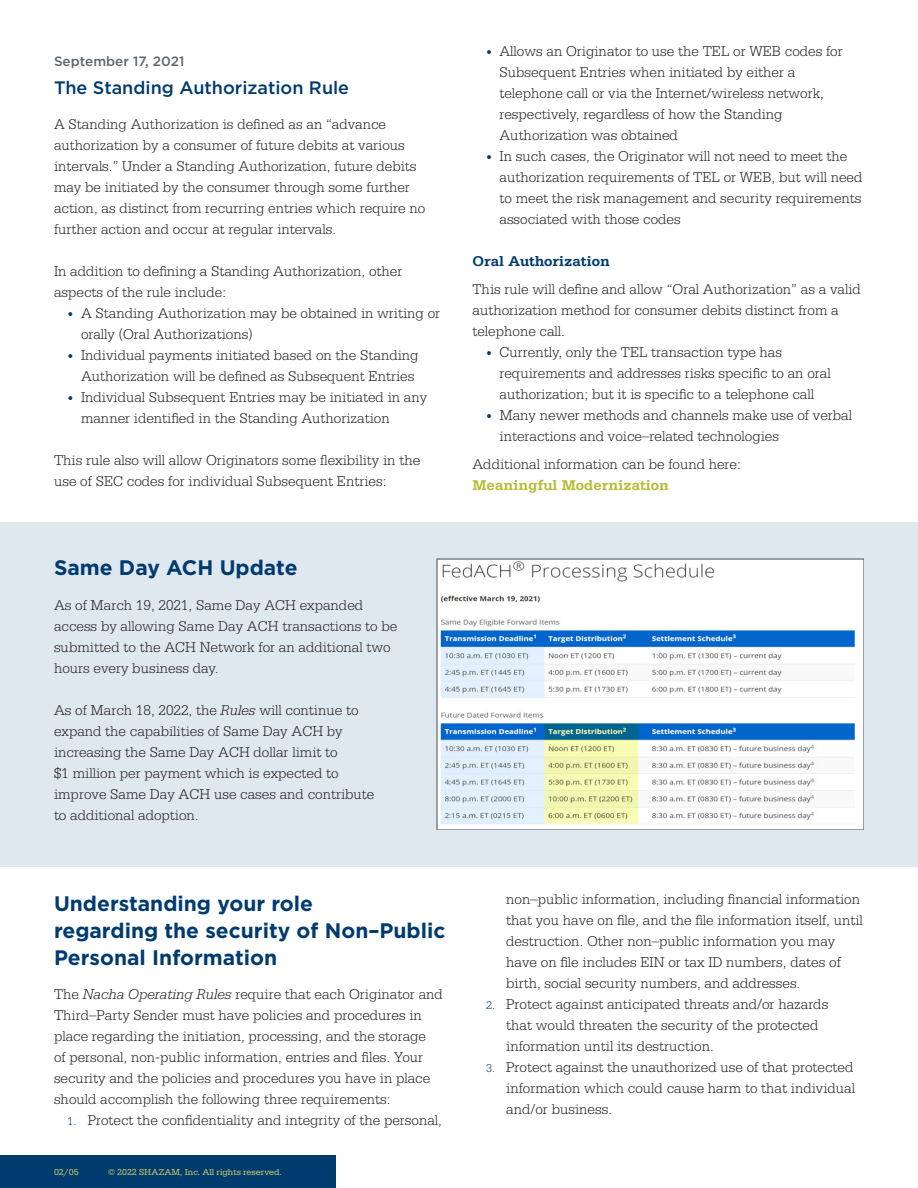
<style>
.page{position:relative;width:918px;height:1188px;background:#fff}
.page>*{position:absolute;margin:0;border:0;box-sizing:border-box;transform-origin:0 0}
.t1{font:700 21px/27px "Gotham";color:#003b70}
.t2{font:500 18px "Gotham";color:#003b70}
.t3{font:300 15px/21px "Serifa Std";color:#231f20}
.t4{font:700 15px "Serifa Std";color:#003b70}
.t5{font:500 13.5px "Gotham";color:#5d6771}
.t6{font:9px "Serifa";color:#c6ca66}
.s1{font-size:12px;color:#003b70}
.s2{font-style:italic}
.s3{font-weight:700;color:#b4bd34}
</style>
<div class="page">
<div style="left:0;top:522px;width:918px;height:345px;background:#dfe7ef"></div>
<img style="left:436px;top:559px;width:428px;height:271px">
<div style="left:0;top:1156px;width:336px;height:32px;background:#003b70"></div>
<p class="t5" style="left:54px;top:52px;width:132px">September 17, 2021</p>
<p class="t2" style="left:54px;top:76px;width:297px">The Standing Authorization Rule</p>
<p class="t3" style="left:54px;top:113px;width:373px">A Standing Authorization is defined as an “advance authorization by a consumer of future debits at various intervals.” Under a Standing Authorization, future debits may be initiated by the consumer through some further action, as distinct from recurring entries which require no further action and occur at regular intervals.</p>
<p class="t3" style="left:54px;top:260px;width:350px">In addition to defining a Standing Authorization, other aspects of the rule include:</p>
<p class="t3" style="left:81px;top:302px;width:361px;text-indent:-14px"><span class="s1">•</span> A Standing Authorization may be obtained in writing or orally (Oral Authorizations)</p>
<p class="t3" style="left:68px;top:344px;width:353px;text-align:right"><span class="s1">•</span> Individual payments initiated based on the Standing<br>Authorization will be defined as Subsequent Entries</p>
<p class="t3" style="left:81px;top:386px;width:348px;text-indent:-14px"><span class="s1">•</span> Individual Subsequent Entries may be initiated in any manner identified in the Standing Authorization</p>
<p class="t3" style="left:54px;top:449px;width:368px">This rule also will allow Originators some flexibility in the use of SEC codes for individual Subsequent Entries:</p>
<p class="t1" style="left:54px;top:554px;width:245px">Same Day ACH Update</p>
<p class="t3" style="left:54px;top:595px;width:345px">As of March 19, 2021, Same Day ACH expanded access by allowing Same Day ACH transactions to be submitted to the ACH Network for an additional two hours every business day.</p>
<p class="t3" style="left:54px;top:700px;width:322px">As of March 18, 2022, the <span class="s2">Rules</span> will continue to expand the capabilities of Same Day ACH by increasing the Same Day ACH dollar limit to<br>$1 million per payment which is expected to improve Same Day ACH use cases and contribute to additional adoption.</p>
<p class="t3" style="left:500px;top:41px;width:345px;text-indent:-14px"><span class="s1">•</span> Allows an Originator to use the TEL or WEB codes for Subsequent Entries when initiated by either a telephone call or via the Internet/wireless network, respectively, regardless of how the Standing Authorization was obtained</p>
<p class="t3" style="left:500px;top:146px;width:364px;text-indent:-14px"><span class="s1">•</span> In such cases, the Originator will not need to meet the authorization requirements of TEL or WEB, but will need to meet the risk management and security requirements associated with those codes</p>
<p class="t4" style="left:472px;top:253px;width:139px">Oral Authorization</p>
<p class="t3" style="left:472px;top:279px;width:390px">This rule will define and allow “Oral Authorization” as a valid authorization method for consumer debits distinct from a telephone call.</p>
<p class="t3" style="left:500px;top:342px;width:333px;text-indent:-14px"><span class="s1">•</span> Currently, only the TEL transaction type has requirements and addresses risks specific to an oral authorization; but it is specific to a telephone call</p>
<p class="t3" style="left:500px;top:405px;width:354px;text-indent:-14px"><span class="s1">•</span> Many newer methods and channels make use of verbal interactions and voice–related technologies</p>
<p class="t3" style="left:472px;top:454px;width:270px">Additional information can be found here:<br><span class="s3">Meaningful Modernization</span></p>
<p class="t1" style="left:54px;top:890px;width:393px">Understanding your role<br>regarding the security of Non–Public<br>Personal Information</p>
<p class="t3" style="left:54px;top:984px;width:390px">The <span class="s2">Nacha Operating Rules</span> require that each Originator and Third–Party Sender must have policies and procedures in place regarding the initiation, processing, and the storage<br>of personal, non-public information, entries and files. Your security and the policies and procedures you have in place should accomplish the following three requirements:</p>
<p class="t3" style="left:68px;top:1110px;width:376px"><span class="s1">1.</span> Protect the confidentiality and integrity of the personal,</p>
<p class="t6" style="left:54px;top:1167px;width:26px">02/05</p>
<p class="t6" style="left:108px;top:1167px;width:175px">© 2022 SHAZAM, Inc. All rights reserved.</p>
<p class="t3" style="left:506px;top:889px;width:358px">non–public information, including financial information that you have on file, and the file information itself, until destruction. Other non–public information you may have on file includes EIN or tax ID numbers, dates of birth, social security numbers, and addresses.</p>
<p class="t3" style="left:506px;top:994px;width:324px;text-indent:-20px"><span class="s1">2.</span> Protect against anticipated threats and/or hazards that would threaten the security of the protected information until its destruction.</p>
<p class="t3" style="left:506px;top:1057px;width:350px;text-align:justify;text-indent:-20px"><span class="s1">3.</span> Protect against the unauthorized use of that protected information which could cause harm to that individual and/or business.</p>
</div>
